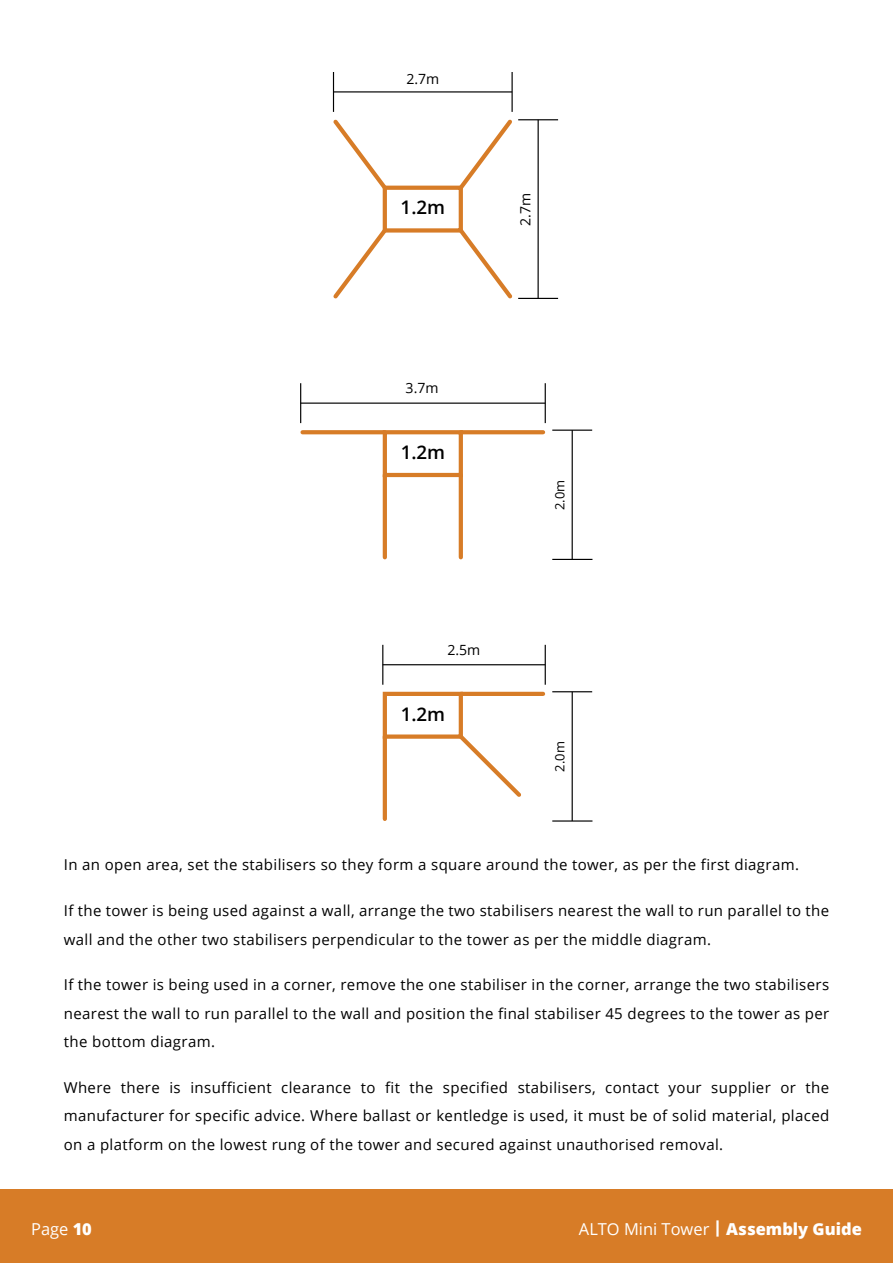
<style>
.page{position:relative;width:893px;height:1263px;background:#fff}
.page>*{position:absolute;margin:0;border:0;box-sizing:border-box;transform-origin:0 0}
.t1{font:600 18.75px "Open Sans";color:#000}
.t2{font:800 16.5px "Open Sans";color:#fff}
.t3{font:16.5px "Open Sans";color:#fff}
.t4{font:15px/28.5px "Open Sans";letter-spacing:.025em;color:#000;text-align:justify}
.t5{font:14.1px "Open Sans";color:#000}
.t6{font:12.9px "Open Sans";color:#000}
.s1{font-weight:800}
.s2{font-weight:400}
</style>
<div class="page">
<div style="left:0;top:1189px;width:893px;height:74px;background:#d77c27"></div>
<div style="left:383px;top:186px;width:80px;height:47px;border:4px solid #d77c27"></div>
<hr style="left:333px;top:72px;width:1px;height:40px;background:#000">
<hr style="left:511px;top:72px;width:2px;height:40px;background:#000">
<hr style="left:333px;top:91px;width:179px;height:2px;background:#000">
<svg style="left:333px;top:225px;width:58px;height:74px"></svg>
<svg style="left:455px;top:119px;width:57px;height:75px"></svg>
<svg style="left:455px;top:225px;width:58px;height:74px"></svg>
<svg style="left:333px;top:119px;width:58px;height:75px"></svg>
<hr style="left:537px;top:120px;width:2px;height:178px;background:#000">
<hr style="left:518px;top:298px;width:40px;height:1px;background:#000">
<hr style="left:518px;top:119px;width:40px;height:1px;background:#000">
<hr style="left:552px;top:559px;width:40px;height:1px;background:#000">
<hr style="left:552px;top:430px;width:40px;height:1px;background:#000">
<hr style="left:572px;top:430px;width:1px;height:129px;background:#000">
<hr style="left:300px;top:383px;width:1px;height:40px;background:#000">
<hr style="left:545px;top:383px;width:1px;height:40px;background:#000">
<hr style="left:300px;top:402px;width:245px;height:2px;background:#000">
<div style="left:383px;top:430px;width:80px;height:47px;border:4px solid #d77c27"></div>
<hr style="left:383px;top:475px;width:4px;height:82px;background:#d77c27">
<hr style="left:459px;top:475px;width:4px;height:82px;background:#d77c27">
<svg style="left:461px;top:430px;width:82px;height:4px"></svg>
<svg style="left:303px;top:430px;width:82px;height:4px"></svg>
<hr style="left:552px;top:820px;width:40px;height:2px;background:#000">
<hr style="left:552px;top:691px;width:40px;height:1px;background:#000">
<hr style="left:572px;top:692px;width:1px;height:129px;background:#000">
<hr style="left:382px;top:645px;width:1px;height:40px;background:#000">
<hr style="left:545px;top:645px;width:1px;height:40px;background:#000">
<hr style="left:383px;top:664px;width:162px;height:1px;background:#000">
<div style="left:383px;top:692px;width:80px;height:47px;border:4px solid #d77c27"></div>
<hr style="left:383px;top:737px;width:4px;height:82px;background:#d77c27">
<svg style="left:455px;top:731px;width:66px;height:66px"></svg>
<hr style="left:461px;top:692px;width:82px;height:4px;background:#d77c27">
<p class="t5" style="left:406px;top:70px;width:34px">2.7m</p>
<p class="t1" style="left:401px;top:195px;width:46px">1.2m</p>
<p class="t5" style="left:516px;top:226px;width:34px;rotate:-90deg">2.7m</p>
<p class="t5" style="left:406px;top:378px;width:34px">3.7m</p>
<p class="t1" style="left:401px;top:439px;width:46px">1.2m</p>
<p class="t5" style="left:447px;top:640px;width:34px">2.5m</p>
<p class="t1" style="left:401px;top:701px;width:46px">1.2m</p>
<p class="t6" style="left:551px;top:510px;width:32px;rotate:-90deg">2.0m</p>
<p class="t6" style="left:551px;top:771px;width:32px;rotate:-90deg">2.0m</p>
<p class="t4" style="left:64px;top:850px;width:737px">In an open area, set the stabilisers so they form a square around the tower, as per the first diagram.</p>
<p class="t4" style="left:64px;top:896px;width:767px">If the tower is being used against a wall, arrange the two stabilisers nearest the wall to run parallel to the wall and the other two stabilisers perpendicular to the tower as per the middle diagram.</p>
<p class="t4" style="left:64px;top:970px;width:767px">If the tower is being used in a corner, remove the one stabiliser in the corner, arrange the two stabilisers nearest the wall to run parallel to the wall and position the final stabiliser 45 degrees to the tower as per the bottom diagram.</p>
<p class="t4" style="left:64px;top:1072px;width:767px">Where there is insufficient clearance to fit the specified stabilisers, contact your supplier or the manufacturer for specific advice. Where ballast or kentledge is used, it must be of solid material, placed on a platform on the lowest rung of the tower and secured against unauthorised removal.</p>
<p class="t3" style="left:31px;top:1217px;width:62px">Page <span class="s1">10</span></p>
<p class="t2" style="left:579px;top:1216px;width:284px"><span class="s2">ALTO Mini Tower</span> | Assembly Guide</p>
</div>
